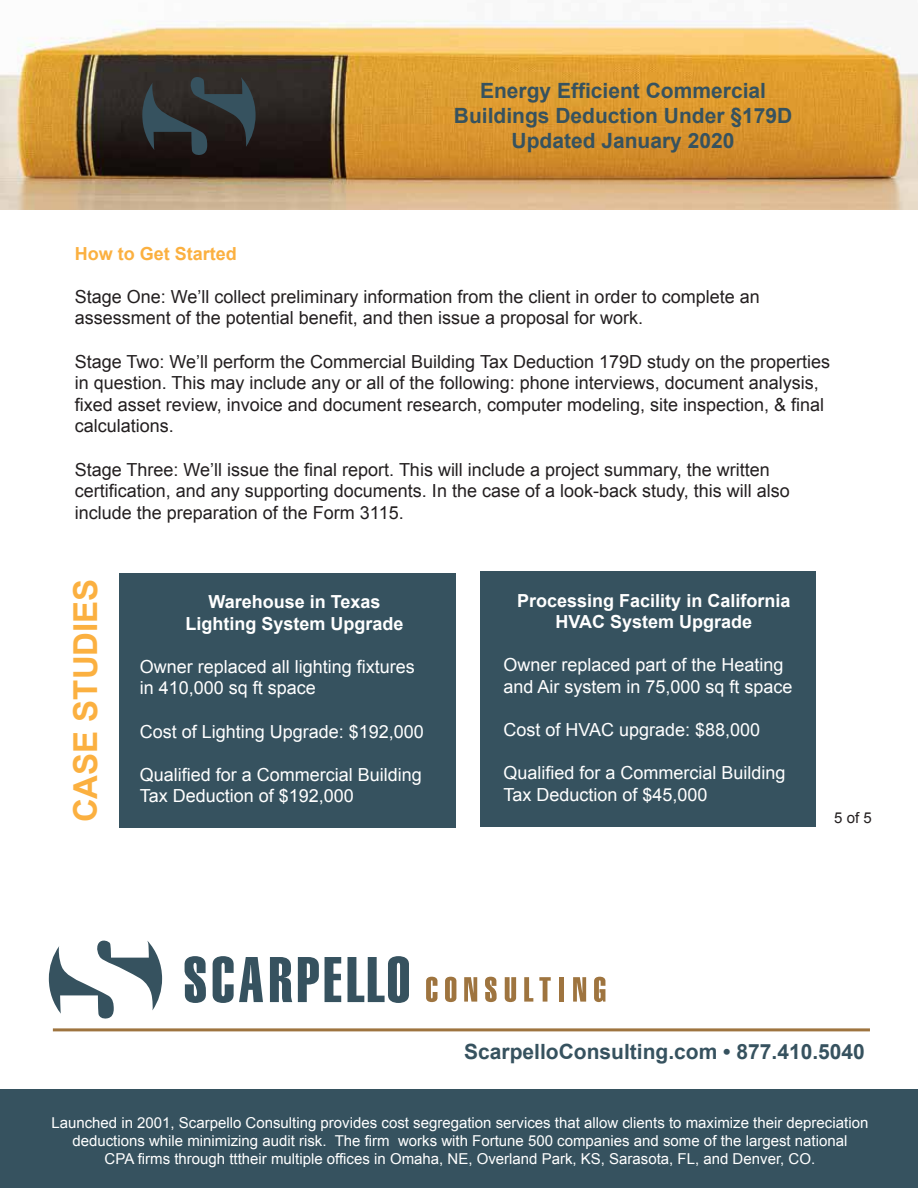
<style>
.page{position:relative;width:918px;height:1188px;background:#fff}
.page>*{position:absolute;margin:0;border:0;box-sizing:border-box;transform-origin:0 0}
.t1{font:700 33px "Arial";color:#fbb040}
.t2{font:700 21px/25.2px "Arial";color:#36525f;text-align:center}
.t3{font:18px/21.6px "Arial";color:#231f20}
.t4{font:18px/21.6px "Arial";color:#fff}
.t5{font:700 18px/21.6px "Arial";color:#fff;text-align:center}
.t6{font:700 18px "Arial";color:#fbb040}
.t7{font:15px/18px "Arial";color:#fff;text-align:center}
.t8{font:15px "Arial";color:#231f20}
</style>
<div class="page">
<img style="left:0;top:20px;width:918px;height:190px">
<svg style="left:142px;top:77px;width:114px;height:78px;background:#2b3033"></svg>
<div style="left:119px;top:573px;width:337px;height:255px;background:#36525f"></div>
<div style="left:480px;top:571px;width:336px;height:255px;background:#36525f"></div>
<div style="left:0;top:1089px;width:918px;height:99px;background:#36525f"></div>
<hr style="left:53px;top:1028px;width:817px;height:3px;background:#9e743f">
<svg style="left:185px;top:956px;width:21px;height:47px"></svg>
<svg style="left:213px;top:956px;width:50px;height:47px"></svg>
<svg style="left:270px;top:957px;width:22px;height:45px"></svg>
<svg style="left:298px;top:957px;width:21px;height:45px"></svg>
<svg style="left:325px;top:957px;width:16px;height:45px"></svg>
<svg style="left:348px;top:956px;width:61px;height:47px"></svg>
<svg style="left:426px;top:977px;width:11px;height:25px"></svg>
<svg style="left:445px;top:977px;width:11px;height:25px"></svg>
<svg style="left:464px;top:977px;width:13px;height:25px"></svg>
<svg style="left:485px;top:977px;width:12px;height:25px"></svg>
<svg style="left:505px;top:977px;width:11px;height:25px"></svg>
<svg style="left:524px;top:977px;width:9px;height:25px"></svg>
<svg style="left:539px;top:977px;width:12px;height:25px"></svg>
<div style="left:559px;top:977px;width:5px;height:25px;background:#9e743f"></div>
<svg style="left:573px;top:977px;width:13px;height:25px"></svg>
<svg style="left:594px;top:977px;width:11px;height:25px"></svg>
<svg style="left:49px;top:941px;width:113px;height:78px"></svg>
<p class="t2" style="left:454px;top:78px;width:340px">Energy Efficient Commercial<br>Buildings Deduction Under §179D<br>Updated January 2020</p>
<p class="t6" style="left:75px;top:243px;width:164px">How to Get Started</p>
<p class="t3" style="left:75px;top:286px;width:686px">Stage One: We’ll collect preliminary information from the client in order to complete an assessment of the potential benefit, and then issue a proposal for work.</p>
<p class="t3" style="left:75px;top:350px;width:757px">Stage Two: We’ll perform the Commercial Building Tax Deduction 179D study on the properties in question. This may include any or all of the following: phone interviews, document analysis, fixed asset review, invoice and document research, computer modeling, site inspection, &amp; final calculations.</p>
<p class="t3" style="left:75px;top:458px;width:717px">Stage Three: We’ll issue the final report. This will include a project summary, the written certification, and any supporting documents. In the case of a look-back study, this will also include the preparation of the Form 3115.</p>
<h1 class="t1" style="left:67px;top:822px;width:245px;rotate:-90deg">CASE STUDIES</h1>
<p class="t5" style="left:186px;top:591px;width:220px">Warehouse in Texas<br>Lighting System Upgrade</p>
<p class="t4" style="left:140px;top:656px;width:277px">Owner replaced all lighting fixtures in 410,000 sq ft space</p>
<p class="t4" style="left:140px;top:721px;width:286px">Cost of Lighting Upgrade: $192,000</p>
<p class="t4" style="left:140px;top:764px;width:284px">Qualified for a Commercial Building<br>Tax Deduction of $192,000</p>
<p class="t5" style="left:517px;top:589px;width:275px">Processing Facility in California<br>HVAC System Upgrade</p>
<p class="t4" style="left:504px;top:654px;width:291px">Owner replaced part of the Heating and Air system in 75,000 sq ft space</p>
<p class="t4" style="left:504px;top:719px;width:258px">Cost of HVAC upgrade: $88,000</p>
<p class="t4" style="left:504px;top:762px;width:284px">Qualified for a Commercial Building<br>Tax Deduction of $45,000</p>
<p class="t8" style="left:834px;top:810px;width:39px">5 of 5</p>
<p class="t2" style="left:464px;top:1039px;width:402px">ScarpelloConsulting.com • 877.410.5040</p>
<p class="t7" style="left:51px;top:1113px;width:819px">Launched in 2001, Scarpello Consulting provides cost segregation services that allow clients to maximize their depreciation deductions while minimizing audit risk. The firm works with Fortune 500 companies and some of the largest national<br>CPA firms through tttheir multiple offices in Omaha, NE, Overland Park, KS, Sarasota, FL, and Denver, CO.</p>
</div>
